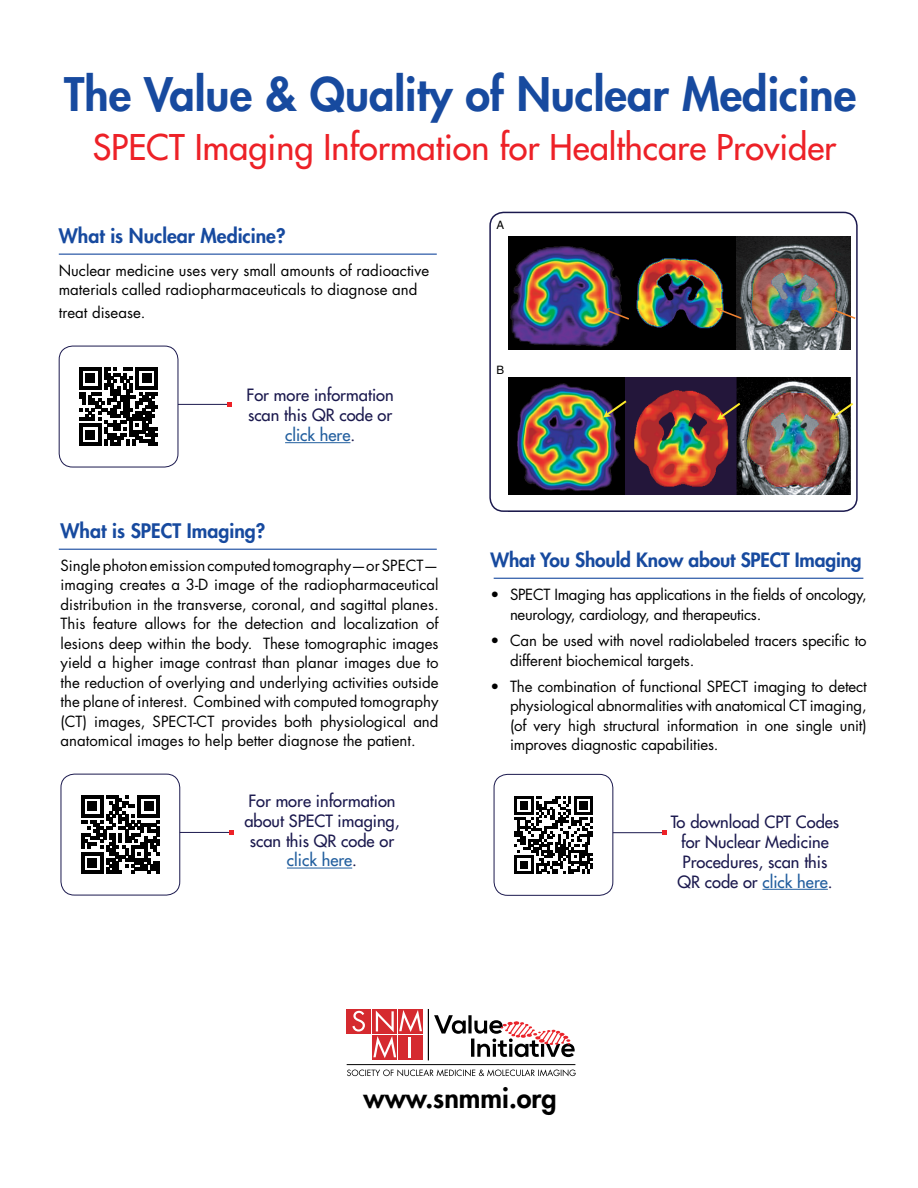
<style>
.page{position:relative;width:918px;height:1188px;background:#fff}
.page>*{position:absolute;margin:0;border:0;box-sizing:border-box;transform-origin:0 0}
.t1{font:800 45px "Futura Std";color:#174a9f}
.t2{font:500 34.5px "Futura Std";color:#ed2127}
.t3{font:800 27px "Futura";color:#000}
.t4{font:800 19.5px "Futura Std";color:#174a9f}
.t5{font:800 19.2px "Futura Std";letter-spacing:-.01em;color:#174a9f}
.t6{font:500 16.5px/19.8px "Futura Std";color:#1b194e;text-align:center}
.t7{font:15px/19.5px "Futura Std";letter-spacing:-.01em;color:#000}
.t8{font:11.55px "Helvetica";color:#000}
.s1{color:#215e9e}
</style>
<div class="page">
<img style="left:508px;top:377px;width:229px;height:118px">
<img style="left:737px;top:377px;width:114px;height:118px">
<svg style="left:603px;top:398px;width:26px;height:20px"></svg>
<svg style="left:717px;top:401px;width:26px;height:19px"></svg>
<svg style="left:830px;top:401px;width:23px;height:19px"></svg>
<img style="left:508px;top:236px;width:343px;height:114px">
<svg style="left:829px;top:308px;width:26px;height:12px"></svg>
<svg style="left:715px;top:308px;width:28px;height:12px"></svg>
<svg style="left:603px;top:308px;width:28px;height:13px"></svg>
<div style="left:489px;top:212px;width:369px;height:300px;border:2px solid #1b194e;border-radius:14px"></div>
<div style="left:59px;top:346px;width:119px;height:121px;border:1px solid #1b194e;border-radius:13px"></div>
<svg style="left:79px;top:367px;width:79px;height:79px"></svg>
<hr style="left:178px;top:404px;width:54px;height:1px;background:#1b194e">
<svg style="left:227px;top:402px;width:5px;height:5px"></svg>
<hr style="left:285px;top:442px;width:65px;height:1px;background:#215e9e">
<hr style="left:59px;top:254px;width:378px;height:1px;background:#174a9f">
<hr style="left:59px;top:549px;width:378px;height:1px;background:#174a9f">
<div style="left:61px;top:774px;width:119px;height:121px;border:1px solid #1b194e;border-radius:13px"></div>
<svg style="left:81px;top:795px;width:79px;height:79px"></svg>
<hr style="left:180px;top:832px;width:54px;height:1px;background:#1b194e">
<svg style="left:229px;top:830px;width:4px;height:5px"></svg>
<hr style="left:287px;top:868px;width:65px;height:1px;background:#215e9e">
<div style="left:494px;top:774px;width:119px;height:122px;border:1px solid #1b194e;border-radius:13px"></div>
<svg style="left:515px;top:796px;width:78px;height:78px"></svg>
<hr style="left:613px;top:832px;width:54px;height:1px;background:#1b194e">
<svg style="left:662px;top:830px;width:5px;height:5px"></svg>
<hr style="left:763px;top:889px;width:65px;height:1px;background:#215e9e">
<hr style="left:494px;top:578px;width:369px;height:1px;background:#174a9f">
<hr style="left:428px;top:1009px;width:1px;height:51px;background:#000">
<div style="left:346px;top:1009px;width:25px;height:25px;background:#d52a2f"></div>
<div style="left:372px;top:1035px;width:25px;height:25px;background:#d52a2f"></div>
<div style="left:398px;top:1035px;width:25px;height:25px;background:#d52a2f"></div>
<div style="left:372px;top:1009px;width:25px;height:25px;background:#d52a2f"></div>
<div style="left:398px;top:1009px;width:25px;height:25px;background:#d52a2f"></div>
<svg style="left:352px;top:1011px;width:13px;height:21px"></svg>
<svg style="left:373px;top:1010px;width:49px;height:48px"></svg>
<hr style="left:408px;top:1038px;width:3px;height:20px;background:#fff">
<svg style="left:347px;top:1069px;width:229px;height:7px"></svg>
<hr style="left:347px;top:1064px;width:228px;height:1px;background:#000">
<svg style="left:434px;top:1015px;width:141px;height:42px"></svg>
<h1 class="t1" style="left:64px;top:66px;width:794px">The Value &amp; Quality of Nuclear Medicine</h1>
<h2 class="t2" style="left:93px;top:126px;width:745px">SPECT Imaging Information for Healthcare Provider</h2>
<h3 class="t4" style="left:59px;top:223px;width:228px">What is Nuclear Medicine?</h3>
<p class="t7" style="left:59px;top:261px;width:372px">Nuclear medicine uses very small amounts of radioactive materials called radiopharmaceuticals to diagnose and</p>
<p class="t7" style="left:59px;top:303px;width:88px">treat disease.</p>
<p class="t6" style="left:247px;top:386px;width:149px">For more information scan this QR code or <span class="s1">click here</span>.</p>
<h3 class="t4" style="left:61px;top:518px;width:206px">What is SPECT Imaging?</h3>
<p class="t7" style="left:61px;top:556px;width:380px;text-align:justify">Single photon emission computed tomography—or SPECT— imaging creates a 3-D image of the radiopharmaceutical distribution in the transverse, coronal, and sagittal planes.<br>This feature allows for the detection and localization of lesions deep within the body. These tomographic images yield a higher image contrast than planar images due to the reduction of overlying and underlying activities outside the plane of interest. Combined with computed tomography (CT) images, SPECT-CT provides both physiological and anatomical images to help better diagnose the patient.</p>
<p class="t6" style="left:244px;top:791px;width:157px">For more information about SPECT imaging, scan this QR code or <span class="s1">click here</span>.</p>
<p class="t8" style="left:497px;top:218px;width:9px">A</p>
<p class="t8" style="left:497px;top:364px;width:9px">B</p>
<p class="t5" style="left:490px;top:548px;width:373px">What You Should Know about SPECT Imaging</p>
<p class="t7" style="left:510px;top:585px;width:358px;text-indent:-20px">• SPECT Imaging has applications in the fields of oncology, neurology, cardiology, and therapeutics.</p>
<p class="t7" style="left:510px;top:631px;width:358px;text-indent:-20px">• Can be used with novel radiolabeled tracers specific to different biochemical targets.</p>
<p class="t7" style="left:510px;top:677px;width:358px;text-align:justify;text-indent:-20px">• The combination of functional SPECT imaging to detect physiological abnormalities with anatomical CT imaging, (of very high structural information in one single unit) improves diagnostic capabilities.</p>
<p class="t6" style="left:671px;top:812px;width:170px">To download CPT Codes for Nuclear Medicine<br>Procedures, scan this<br>QR code or <span class="s1">click here</span>.</p>
<h3 class="t3" style="left:364px;top:1080px;width:195px">www.snmmi.org</h3>
</div>
